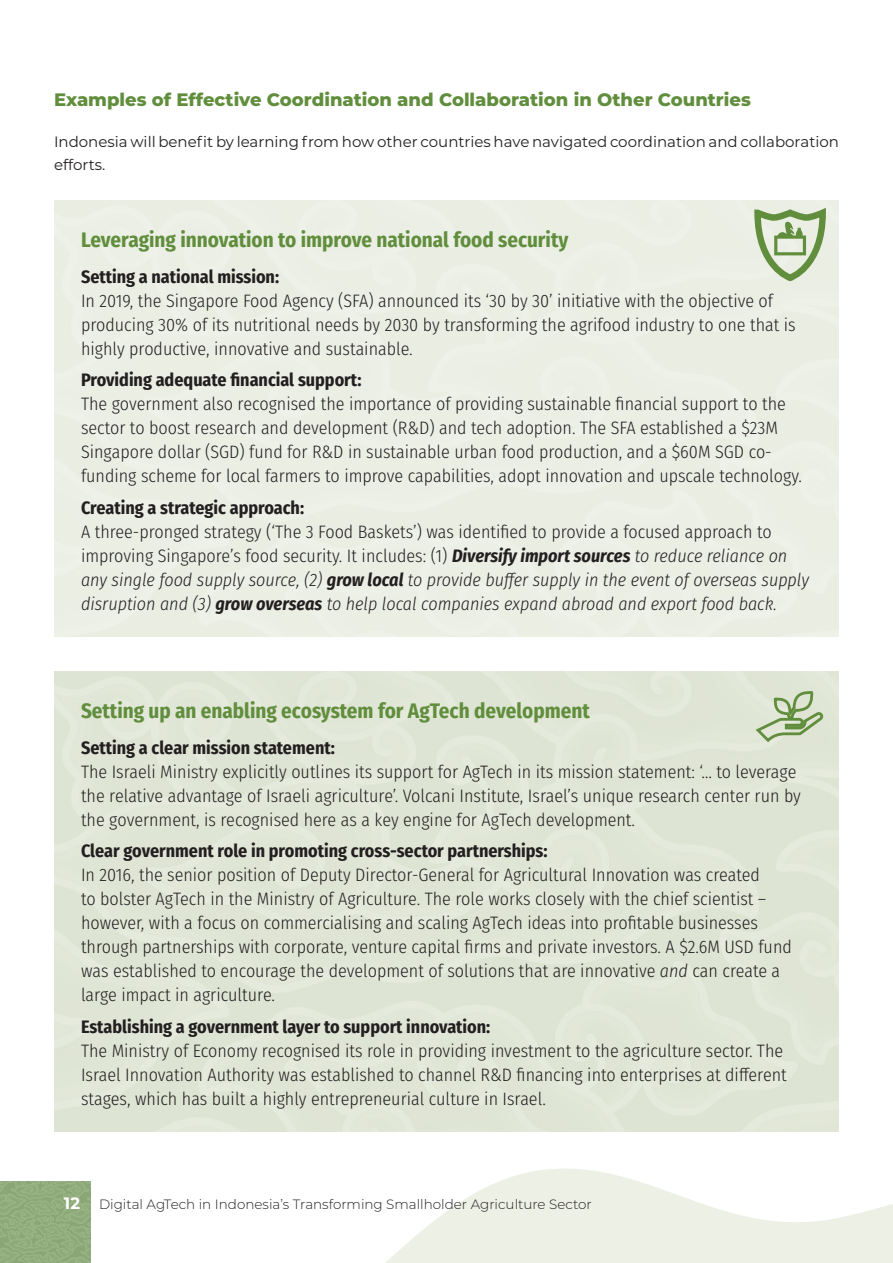
<style>
.page{position:relative;width:893px;height:1263px;background:#fff}
.page>*{position:absolute;margin:0;border:0;box-sizing:border-box;transform-origin:0 0}
.body{font:700 21px "Fira Sans Condensed";color:#618e3d}
.body-2{font:300 18px/24px "Fira Sans Condensed";color:#231f20}
.body-3{font:italic 300 18px/24px "Fira Sans Condensed";color:#231f20}
.body-4{font:700 18px "Fira Sans Condensed";color:#231f20}
.body-5{font:800 18px "Montserrat";color:#618e3d}
.t1{font:700 16.5px "Montserrat";color:#fff}
.body-6{font:15px/22.5px "Montserrat";color:#231f20}
.t2{font:300 13.5px "Montserrat";color:#231f20}
.s1{font-style:normal}
.s2{font-weight:700}
.s3{font-style:italic}
</style>
<div class="page">
<svg style="left:385px;top:1169px;width:508px;height:94px;fill:#edf0e5"></svg>
<div style="left:54px;top:200px;width:785px;height:437px;background:#ebeee3"></div>
<div style="left:54px;top:671px;width:785px;height:461px;background:#e0e5d5"></div>
<div style="left:0;top:1182px;width:90px;height:81px;background:#91ad7d"></div>
<svg style="left:754px;top:208px;width:72px;height:74px"></svg>
<svg style="left:755px;top:691px;width:69px;height:51px"></svg>
<p class="body-5" style="left:54px;top:86px;width:698px">Examples of Effective Coordination and Collaboration in Other Countries</p>
<p class="body-6" style="left:54px;top:130px;width:786px">Indonesia will benefit by learning from how other countries have navigated coordination and collaboration efforts.</p>
<p class="body" style="left:81px;top:222px;width:489px">Leveraging innovation to improve national food security</p>
<p class="body-4" style="left:81px;top:261px;width:200px">Setting a national mission:</p>
<p class="body-2" style="left:81px;top:288px;width:716px">In 2019, the Singapore Food Agency (SFA) announced its ‘30 by 30’ initiative with the objective of producing 30% of its nutritional needs by 2030 by transforming the agrifood industry to one that is highly productive, innovative and sustainable.</p>
<p class="body-4" style="left:81px;top:365px;width:282px">Providing adequate financial support:</p>
<p class="body-2" style="left:81px;top:392px;width:722px">The government also recognised the importance of providing sustainable financial support to the sector to boost research and development (R&amp;D) and tech adoption. The SFA established a $23M Singapore dollar (SGD) fund for R&amp;D in sustainable urban food production, and a $60M SGD co&shy;funding scheme for local farmers to improve capabilities, adopt innovation and upscale technology.</p>
<p class="body-4" style="left:81px;top:492px;width:225px">Creating a strategic approach:</p>
<p class="body-3" style="left:81px;top:519px;width:729px"><span class="s1">A three-pronged strategy (‘The 3 Food Baskets’) was identified to provide a focused approach to improving Singapore’s food security. It includes: (1)</span> <span class="s2">Diversify import sources</span> to reduce reliance on any single food supply source, (2) <span class="s2">grow local</span> to provide buffer supply in the event of overseas supply disruption and (3) <span class="s2">grow overseas</span> to help local companies expand abroad and export food back.</p>
<p class="body" style="left:81px;top:693px;width:510px">Setting up an enabling ecosystem for AgTech development</p>
<p class="body-4" style="left:81px;top:732px;width:255px">Setting a clear mission statement:</p>
<p class="body-2" style="left:81px;top:759px;width:721px">The Israeli Ministry explicitly outlines its support for AgTech in its mission statement: ‘… to leverage the relative advantage of Israeli agriculture’. Volcani Institute, Israel’s unique research center run by the government, is recognised here as a key engine for AgTech development.</p>
<p class="body-2" style="left:81px;top:839px;width:712px"><span class="s2">Clear government role in promoting cross-sector partnerships:<br></span>In 2016, the senior position of Deputy Director-General for Agricultural Innovation was created<br>to bolster AgTech in the Ministry of Agriculture. The role works closely with the chief scientist – however, with a focus on commercialising and scaling AgTech ideas into profitable businesses through partnerships with corporate, venture capital firms and private investors. A $2.6M USD fund was established to encourage the development of solutions that are innovative <span class="s3">and</span> can create a large impact in agriculture.</p>
<p class="body-2" style="left:81px;top:1014px;width:707px"><span class="s2">Establishing a government layer to support innovation:<br></span>The Ministry of Economy recognised its role in providing investment to the agriculture sector. The Israel Innovation Authority was established to channel R&amp;D financing into enterprises at different stages, which has built a highly entrepreneurial culture in Israel.</p>
<p class="t1" style="left:64px;top:1191px;width:18px">12</p>
<p class="t2" style="left:99px;top:1195px;width:494px">Digital AgTech in Indonesia’s Transforming Smallholder Agriculture Sector</p>
</div>
